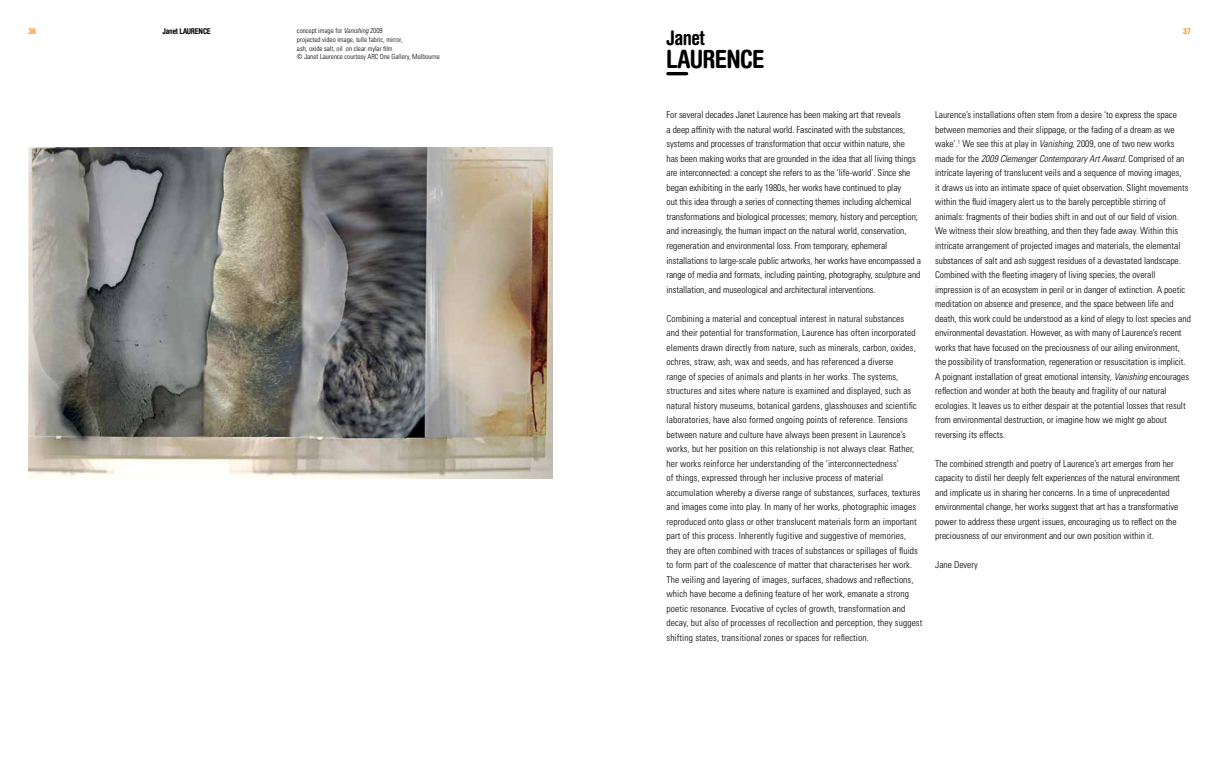
<style>
.page{position:relative;width:1219px;height:780px;background:#fff}
.page>*{position:absolute;margin:0;border:0;box-sizing:border-box;transform-origin:0 0}
.t1{font:700 condensed 25.1px "Helvetica Rounded LT Std";letter-spacing:-.03em;color:#000}
.t2{font:700 condensed 20px "Helvetica Rounded LT Std";letter-spacing:-.03em;color:#000}
.t3{font:300 condensed 9.5px/14.5px "Univers LT Std";color:#000}
.t4{font:700 condensed 8px "Helvetica Rounded LT Std";letter-spacing:-.03em;color:#000}
.t5{font:700 condensed 8px "Helvetica Rounded LT Std";color:#f78f1e}
.t6{font:300 condensed 7px/8.6px "Univers LT Std";color:#000}
.s1{font-style:italic}
</style>
<div class="page">
<hr style="left:668px;top:72px;width:19px;height:3px;background:#000">
<img style="left:28px;top:147px;width:525px;height:331px">
<p class="t5" style="left:28px;top:26px;width:9px">36</p>
<p class="t4" style="left:163px;top:26px;width:50px">Janet LAURENCE</p>
<p class="t5" style="left:1183px;top:26px;width:9px">37</p>
<p class="t6" style="left:297px;top:27px;width:144px">concept image for <span class="s1">Vanishing</span> 2009<br>projected video image, tulle fabric, mirror,<br>ash, oxide salt, oil on clear mylar film<br>© Janet Laurence courtesy ARC One Gallery, Melbourne</p>
<h2 class="t2" style="left:666px;top:25px;width:40px">Janet</h2>
<h1 class="t1" style="left:666px;top:44px;width:100px">LAURENCE</h1>
<p class="t3" style="left:666px;top:108px;width:256px">For several decades Janet Laurence has been making art that reveals<br>a deep affinity with the natural world. Fascinated with the substances, systems and processes of transformation that occur within nature, she<br>has been making works that are grounded in the idea that all living things are interconnected: a concept she refers to as the ‘life-world’. Since she began exhibiting in the early 1980s, her works have continued to play<br>out this idea through a series of connecting themes including alchemical transformations and biological processes; memory, history and perception; and increasingly, the human impact on the natural world, conservation, regeneration and environmental loss. From temporary, ephemeral installations to large-scale public artworks, her works have encompassed a range of media and formats, including painting, photography, sculpture and installation, and museological and architectural interventions.</p>
<p class="t3" style="left:666px;top:311px;width:257px">Combining a material and conceptual interest in natural substances<br>and their potential for transformation, Laurence has often incorporated elements drawn directly from nature, such as minerals, carbon, oxides, ochres, straw, ash, wax and seeds, and has referenced a diverse<br>range of species of animals and plants in her works. The systems, structures and sites where nature is examined and displayed, such as natural history museums, botanical gardens, glasshouses and scientific laboratories, have also formed ongoing points of reference. Tensions between nature and culture have always been present in Laurence’s works, but her position on this relationship is not always clear. Rather, her works reinforce her understanding of the ‘interconnectedness’<br>of things, expressed through her inclusive process of material accumulation whereby a diverse range of substances, surfaces, textures and images come into play. In many of her works, photographic images reproduced onto glass or other translucent materials form an important part of this process. Inherently fugitive and suggestive of memories, they are often combined with traces of substances or spillages of fluids to form part of the coalescence of matter that characterises her work.<br>The veiling and layering of images, surfaces, shadows and reflections, which have become a defining feature of her work, emanate a strong poetic resonance. Evocative of cycles of growth, transformation and decay, but also of processes of recollection and perception, they suggest shifting states, transitional zones or spaces for reflection.</p>
<p class="t3" style="left:935px;top:108px;width:257px">Laurence’s installations often stem from a desire ‘to express the space between memories and their slippage, or the fading of a dream as we wake’.<sup>1</sup> We see this at play in <span class="s1">Vanishing,</span> 2009, one of two new works made for the <span class="s1">2009 Clemenger Contemporary Art Award</span>. Comprised of an intricate layering of translucent veils and a sequence of moving images,<br>it draws us into an intimate space of quiet observation. Slight movements within the fluid imagery alert us to the barely perceptible stirring of animals: fragments of their bodies shift in and out of our field of vision.<br>We witness their slow breathing, and then they fade away. Within this intricate arrangement of projected images and materials, the elemental substances of salt and ash suggest residues of a devastated landscape.<br>Combined with the fleeting imagery of living species, the overall impression is of an ecosystem in peril or in danger of extinction. A poetic meditation on absence and presence, and the space between life and death, this work could be understood as a kind of elegy to lost species and environmental devastation. However, as with many of Laurence’s recent works that have focused on the preciousness of our ailing environment, the possibility of transformation, regeneration or resuscitation is implicit.<br>A poignant installation of great emotional intensity, <span class="s1">Vanishing</span> encourages reflection and wonder at both the beauty and fragility of our natural ecologies. It leaves us to either despair at the potential losses that result from environmental destruction, or imagine how we might go about reversing its effects.</p>
<p class="t3" style="left:935px;top:456px;width:246px">The combined strength and poetry of Laurence’s art emerges from her capacity to distil her deeply felt experiences of the natural environment and implicate us in sharing her concerns. In a time of unprecedented environmental change, her works suggest that art has a transformative power to address these urgent issues, encouraging us to reflect on the preciousness of our environment and our own position within it.</p>
<p class="t3" style="left:935px;top:557px;width:44px">Jane Devery</p>
</div>
